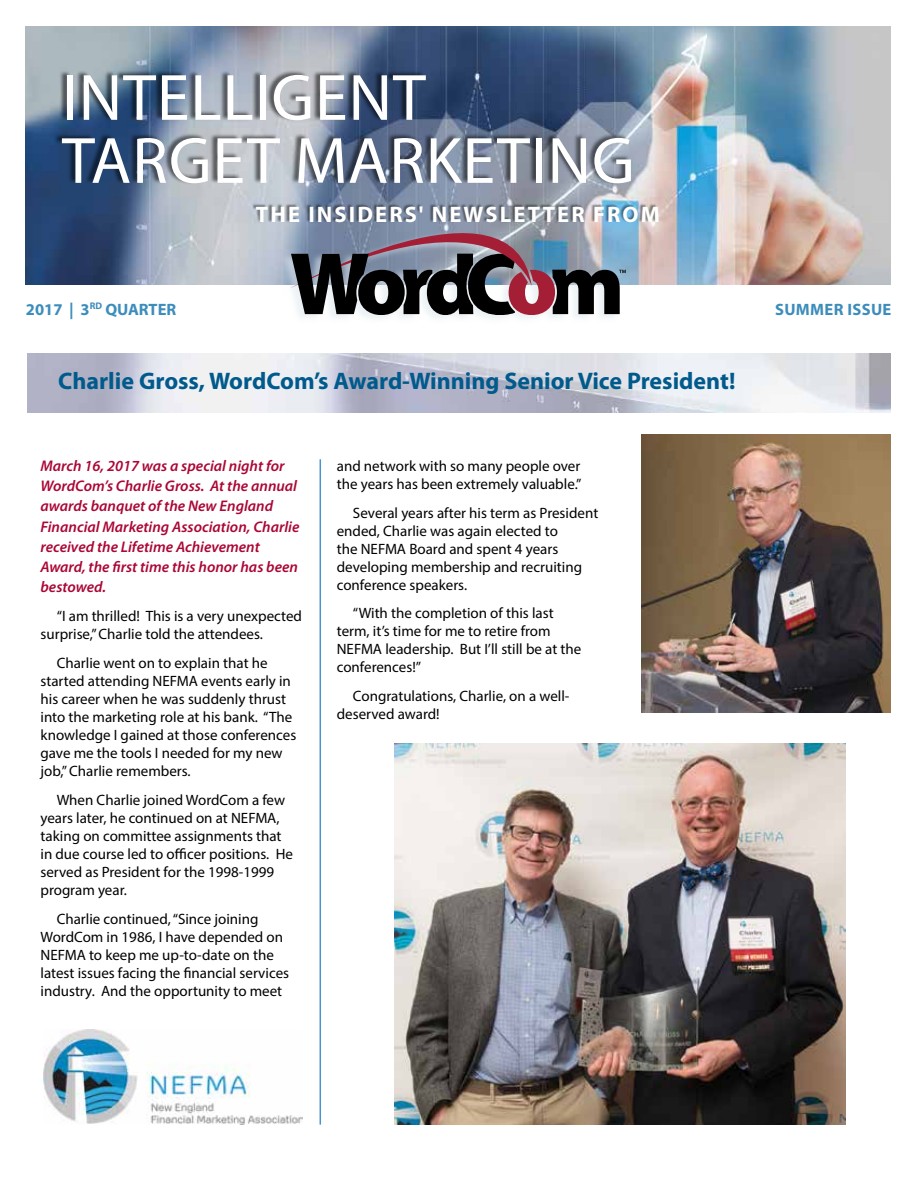
<style>
.page{position:relative;width:918px;height:1188px;background:#fff}
.page>*{position:absolute;margin:0;border:0;box-sizing:border-box;transform-origin:0 0}
.t1{font:66px/63px "Myriad Pro";letter-spacing:.015em;color:#fff}
.t2{font:700 24px "Myriad Pro";color:#005a8c}
.t3{font:700 22.5px "Myriad Pro";letter-spacing:.095em;color:#fff}
.t4{font:700 16.5px "Myriad Pro";letter-spacing:.01em;color:#3c8dbb}
.t5{font:italic 600 15.45px/20.2px "Myriad Pro";color:#ab0635}
.t6{font:15px/18px "Myriad Pro";color:#000}
</style>
<div class="page">
<img style="left:26px;top:27px;width:864px;height:257px">
<div style="left:280px;top:231px;width:346px;height:94px;background:#dfe9ee;opacity:.6"></div>
<svg style="left:290px;top:233px;width:336px;height:82px;background:#65606b"></svg>
<div style="left:54px;top:70px;width:576px;height:114px;background:#000;opacity:.55"></div>
<div style="left:252px;top:203px;width:405px;height:19px;background:#000;opacity:.45"></div>
<img style="left:27px;top:353px;width:864px;height:60px">
<hr style="left:320px;top:459px;width:1px;height:666px;background:#4a93cf">
<img style="left:641px;top:434px;width:250px;height:278px">
<img style="left:394px;top:744px;width:452px;height:381px">
<img style="left:44px;top:1029px;width:259px;height:96px">
<h1 class="t1" style="left:62px;top:65px;width:574px">INTELLIGENT<br>TARGET MARKETING</h1>
<h3 class="t3" style="left:256px;top:200px;width:405px">THE INSIDERS' NEWSLETTER FROM</h3>
<p class="t4" style="left:26px;top:298px;width:152px">2017 | 3<sup>RD</sup> QUARTER</p>
<p class="t4" style="left:775px;top:298px;width:118px">SUMMER ISSUE</p>
<h2 class="t2" style="left:58px;top:366px;width:679px">Charlie Gross, WordCom’s Award-Winning Senior Vice President!</h2>
<p class="t5" style="left:40px;top:455px;width:261px">March 16, 2017 was a special night for WordCom’s Charlie Gross. At the annual awards banquet of the New England Financial Marketing Association, Charlie received the Lifetime Achievement Award, the first time this honor has been bestowed.</p>
<p class="t6" style="left:40px;top:607px;width:263px;text-indent:16px">“I am thrilled! This is a very unexpected surprise,” Charlie told the attendees.</p>
<p class="t6" style="left:40px;top:654px;width:257px;text-indent:16px">Charlie went on to explain that he started attending NEFMA events early in his career when he was suddenly thrust into the marketing role at his bank. “The knowledge I gained at those conferences gave me the tools I needed for my new job,” Charlie remembers.</p>
<p class="t6" style="left:40px;top:791px;width:254px;text-indent:16px">When Charlie joined WordCom a few years later, he continued on at NEFMA, taking on committee assignments that in due course led to officer positions. He served as President for the 1998-1999 program year.</p>
<p class="t6" style="left:40px;top:909px;width:250px;text-indent:16px">Charlie continued, “Since joining WordCom in 1986, I have depended on NEFMA to keep me up-to-date on the latest issues facing the financial services industry. And the opportunity to meet</p>
<p class="t6" style="left:337px;top:457px;width:246px">and network with so many people over the years has been extremely valuable.”</p>
<p class="t6" style="left:337px;top:503px;width:263px;text-indent:16px">Several years after his term as President ended, Charlie was again elected to<br>the NEFMA Board and spent 4 years developing membership and recruiting conference speakers.</p>
<p class="t6" style="left:337px;top:604px;width:246px;text-indent:16px">“With the completion of this last term, it’s time for me to retire from<br>NEFMA leadership. But I’ll still be at the conferences!”</p>
<p class="t6" style="left:337px;top:687px;width:234px;text-indent:16px">Congratulations, Charlie, on a well&shy;deserved award!</p>
</div>
